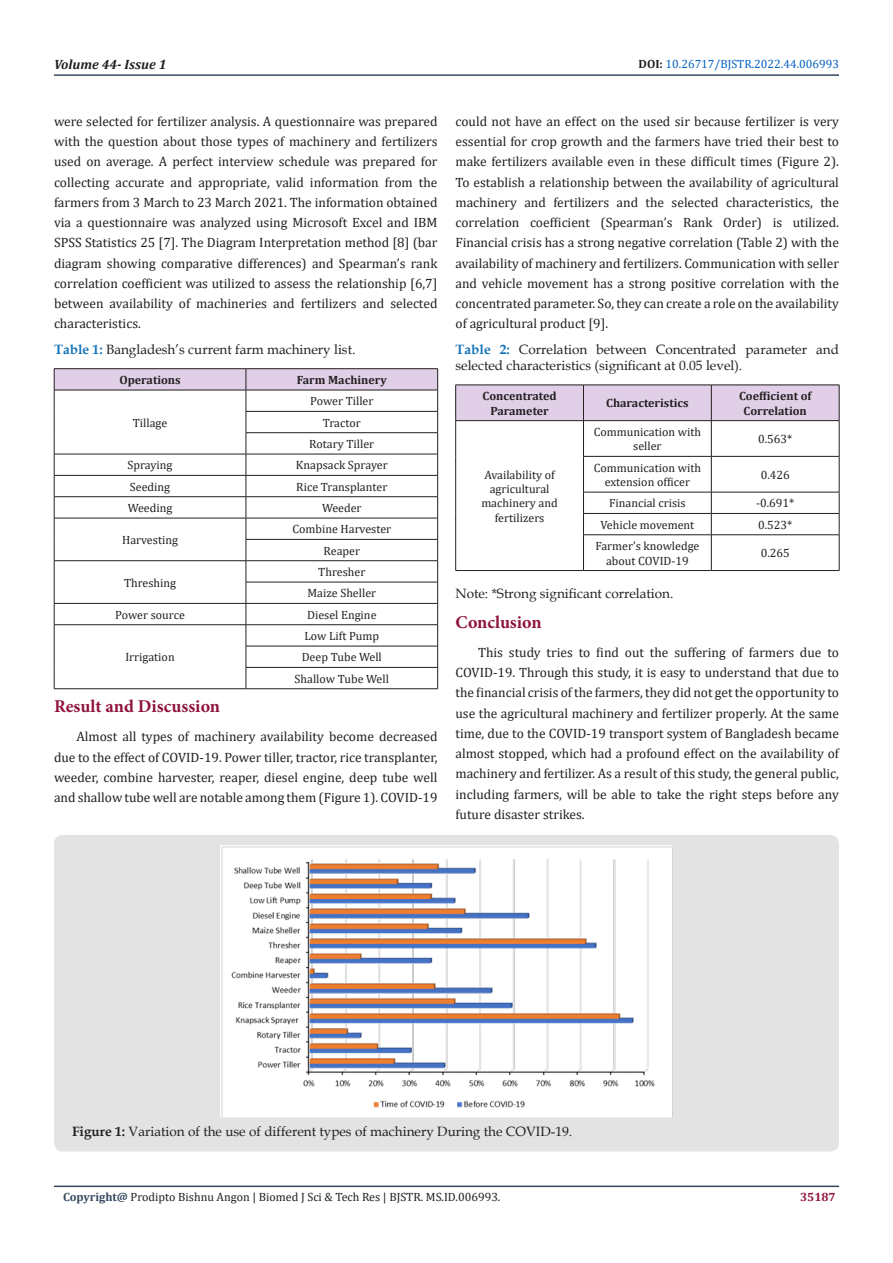
<style>
.page{position:relative;width:893px;height:1263px;background:#fff}
.page>*{position:absolute;margin:0;border:0;box-sizing:border-box;transform-origin:0 0}
.List_Paragraph{font:700 18px "Minion Pro";color:#8f133a}
.t1{font:13.5px/20.2px "Cambria";color:#231f20;text-align:justify}
.t2{font:13.5px/16.2px "Book Antiqua";color:#231f20}
.t3{font:italic 700 13.5px "Cambria";color:#231f20}
.t4{font:12px/14.4px "Cambria";color:#231f20;text-align:center}
.t5{font:700 12px/14.4px "Cambria";color:#231f20;text-align:center}
.t6{font:12px "Cambria";color:#0563c1}
.t7{font:700 12px "Cambria";color:#8f133a}
.s1{font-weight:700;color:#231f20}
.s2{font-weight:700;color:#1371b5}
.s3{font-weight:700}
.s4{font-weight:700;color:#34495e}
</style>
<div class="page">
<hr style="left:54px;top:1185px;width:785px;height:2px;background:#34495e">
<hr style="left:54px;top:74px;width:785px;height:2px;background:#34495e">
<hr style="left:54px;top:368px;width:192px;height:1px;background:#231f20">
<hr style="left:246px;top:368px;width:192px;height:1px;background:#231f20">
<svg style="left:54px;top:369px;width:384px;height:319px"></svg>
<hr style="left:54px;top:688px;width:192px;height:1px;background:#231f20">
<hr style="left:246px;top:688px;width:192px;height:1px;background:#231f20">
<div style="left:456px;top:386px;width:383px;height:34px;background:#e0cfe7"></div>
<hr style="left:455px;top:385px;width:128px;height:1px;background:#231f20">
<hr style="left:455px;top:385px;width:1px;height:35px;background:#231f20">
<hr style="left:583px;top:385px;width:128px;height:1px;background:#231f20">
<hr style="left:583px;top:385px;width:1px;height:35px;background:#231f20">
<hr style="left:711px;top:385px;width:128px;height:1px;background:#231f20">
<hr style="left:711px;top:385px;width:1px;height:35px;background:#231f20">
<hr style="left:839px;top:385px;width:1px;height:35px;background:#231f20">
<hr style="left:455px;top:420px;width:128px;height:1px;background:#231f20">
<hr style="left:455px;top:421px;width:1px;height:35px;background:#231f20">
<hr style="left:583px;top:420px;width:128px;height:1px;background:#231f20">
<hr style="left:583px;top:421px;width:1px;height:35px;background:#231f20">
<hr style="left:711px;top:420px;width:128px;height:1px;background:#231f20">
<hr style="left:711px;top:421px;width:1px;height:35px;background:#231f20">
<hr style="left:839px;top:421px;width:1px;height:35px;background:#231f20">
<hr style="left:455px;top:456px;width:1px;height:36px;background:#231f20">
<hr style="left:583px;top:456px;width:128px;height:1px;background:#231f20">
<hr style="left:583px;top:457px;width:1px;height:35px;background:#231f20">
<hr style="left:711px;top:456px;width:128px;height:1px;background:#231f20">
<hr style="left:711px;top:457px;width:1px;height:35px;background:#231f20">
<hr style="left:839px;top:457px;width:1px;height:35px;background:#231f20">
<hr style="left:583px;top:492px;width:128px;height:1px;background:#231f20">
<hr style="left:711px;top:492px;width:128px;height:1px;background:#231f20">
<svg style="left:455px;top:492px;width:1px;height:43px"></svg>
<hr style="left:583px;top:513px;width:128px;height:1px;background:#231f20">
<svg style="left:583px;top:492px;width:1px;height:42px"></svg>
<hr style="left:711px;top:513px;width:128px;height:1px;background:#231f20">
<svg style="left:711px;top:492px;width:1px;height:42px"></svg>
<svg style="left:839px;top:492px;width:1px;height:43px"></svg>
<hr style="left:455px;top:535px;width:1px;height:35px;background:#231f20">
<hr style="left:583px;top:534px;width:128px;height:1px;background:#231f20">
<hr style="left:583px;top:535px;width:1px;height:35px;background:#231f20">
<hr style="left:711px;top:534px;width:128px;height:1px;background:#231f20">
<hr style="left:711px;top:535px;width:1px;height:35px;background:#231f20">
<hr style="left:839px;top:535px;width:1px;height:35px;background:#231f20">
<hr style="left:455px;top:570px;width:128px;height:1px;background:#231f20">
<hr style="left:583px;top:570px;width:128px;height:1px;background:#231f20">
<hr style="left:711px;top:570px;width:128px;height:1px;background:#231f20">
<div style="left:54px;top:835px;width:785px;height:316px;background:#e3e3e3;border-radius:9px"></div>
<img style="left:223px;top:848px;width:449px;height:269px">
<p class="t3" style="left:54px;top:55px;width:114px">Volume 44- Issue 1</p>
<p class="t6" style="left:639px;top:57px;width:202px"><span class="s1">DOI:</span> 10.26717/BJSTR.2022.44.006993</p>
<p class="t1" style="left:54px;top:111px;width:385px">were selected for fertilizer analysis. A questionnaire was prepared with the question about those types of machinery and fertilizers used on average. A perfect interview schedule was prepared for collecting accurate and appropriate, valid information from the farmers from 3 March to 23 March 2021. The information obtained via a questionnaire was analyzed using Microsoft Excel and IBM SPSS Statistics 25 [7]. The Diagram Interpretation method [8] (bar diagram showing comparative differences) and Spearman’s rank correlation coefficient was utilized to assess the relationship [6,7] between availability of machineries and fertilizers and selected characteristics.</p>
<p class="t2" style="left:54px;top:340px;width:303px"><span class="s2">Table 1:</span> Bangladesh’s current farm machinery list.</p>
<p class="t5" style="left:119px;top:372px;width:63px">Operations</p>
<p class="t5" style="left:297px;top:372px;width:92px">Farm Machinery</p>
<p class="t4" style="left:133px;top:415px;width:36px">Tillage</p>
<p class="t4" style="left:310px;top:394px;width:65px">Power Tiller</p>
<p class="t4" style="left:323px;top:415px;width:39px">Tractor</p>
<p class="t4" style="left:309px;top:437px;width:66px">Rotary Tiller</p>
<p class="t4" style="left:128px;top:458px;width:47px">Spraying</p>
<p class="t4" style="left:296px;top:458px;width:93px">Knapsack Sprayer</p>
<p class="t4" style="left:130px;top:479px;width:42px">Seeding</p>
<p class="t4" style="left:296px;top:479px;width:93px">Rice Transplanter</p>
<p class="t4" style="left:128px;top:501px;width:46px">Weeding</p>
<p class="t4" style="left:322px;top:501px;width:41px">Weeder</p>
<p class="t4" style="left:122px;top:533px;width:57px">Harvesting</p>
<p class="t4" style="left:292px;top:522px;width:100px">Combine Harvester</p>
<p class="t4" style="left:324px;top:543px;width:38px">Reaper</p>
<p class="t4" style="left:124px;top:575px;width:54px">Threshing</p>
<p class="t4" style="left:318px;top:565px;width:48px">Thresher</p>
<p class="t4" style="left:307px;top:586px;width:70px">Maize Sheller</p>
<p class="t4" style="left:115px;top:607px;width:71px">Power source</p>
<p class="t4" style="left:307px;top:607px;width:71px">Diesel Engine</p>
<p class="t4" style="left:125px;top:650px;width:51px">Irrigation</p>
<p class="t4" style="left:304px;top:629px;width:76px">Low Lift Pump</p>
<p class="t4" style="left:302px;top:650px;width:82px">Deep Tube Well</p>
<p class="t4" style="left:295px;top:671px;width:96px">Shallow Tube Well</p>
<p class="List_Paragraph" style="left:54px;top:694px;width:168px">Result and Discussion</p>
<p class="t1" style="left:54px;top:727px;width:385px;text-indent:22px">Almost all types of machinery availability become decreased due to the effect of COVID-19. Power tiller, tractor, rice transplanter, weeder, combine harvester, reaper, diesel engine, deep tube well and shallow tube well are notable among them (Figure 1). COVID-19</p>
<p class="t1" style="left:455px;top:111px;width:385px">could not have an effect on the used sir because fertilizer is very essential for crop growth and the farmers have tried their best to make fertilizers available even in these difficult times (Figure 2).<br>To establish a relationship between the availability of agricultural machinery and fertilizers and the selected characteristics, the correlation coefficient (Spearman’s Rank Order) is utilized.<br>Financial crisis has a strong negative correlation (Table 2) with the availability of machinery and fertilizers. Communication with seller and vehicle movement has a strong positive correlation with the concentrated parameter. So, they can create a role on the availability of agricultural product [9].</p>
<p class="t2" style="left:455px;top:340px;width:385px"><span class="s2">Table 2:</span> Correlation between Concentrated parameter and selected characteristics (significant at 0.05 level).</p>
<p class="t5" style="left:483px;top:388px;width:75px">Concentrated<br>Parameter</p>
<p class="t5" style="left:606px;top:396px;width:84px">Characteristics</p>
<p class="t5" style="left:739px;top:388px;width:74px">Coefficient of<br>Correlation</p>
<p class="t4" style="left:594px;top:425px;width:109px">Communication with seller</p>
<p class="t4" style="left:758px;top:432px;width:36px">0.563*</p>
<p class="t4" style="left:594px;top:460px;width:109px">Communication with extension officer</p>
<p class="t4" style="left:761px;top:468px;width:31px">0.426</p>
<p class="t4" style="left:609px;top:496px;width:78px">Financial crisis</p>
<p class="t4" style="left:756px;top:496px;width:40px">-0.691*</p>
<p class="t4" style="left:601px;top:517px;width:95px">Vehicle movement</p>
<p class="t4" style="left:758px;top:517px;width:36px">0.523*</p>
<p class="t4" style="left:595px;top:539px;width:106px">Farmer’s knowledge about COVID-19</p>
<p class="t4" style="left:761px;top:546px;width:31px">0.265</p>
<p class="t2" style="left:455px;top:585px;width:219px">Note: *Strong significant correlation.</p>
<p class="List_Paragraph" style="left:455px;top:609px;width:88px">Conclusion</p>
<p class="t1" style="left:455px;top:642px;width:385px;text-indent:22px">This study tries to find out the suffering of farmers due to COVID-19. Through this study, it is easy to understand that due to the financial crisis of the farmers, they did not get the opportunity to use the agricultural machinery and fertilizer properly. At the same time, due to the COVID-19 transport system of Bangladesh became almost stopped, which had a profound effect on the availability of machinery and fertilizer. As a result of this study, the general public, including farmers, will be able to take the right steps before any future disaster strikes.</p>
<p class="t4" style="left:481px;top:467px;width:78px">Availability of agricultural machinery and fertilizers</p>
<p class="t2" style="left:72px;top:1123px;width:502px"><span class="s3">Figure 1:</span> Variation of the use of different types of machinery During the COVID-19.</p>
<p class="t4" style="left:63px;top:1190px;width:439px"><span class="s4">Copyright@</span> Prodipto Bishnu Angon | Biomed J Sci &amp; Tech Res | BJSTR. MS.ID.006993.</p>
<p class="t7" style="left:800px;top:1188px;width:37px">35187</p>
</div>
